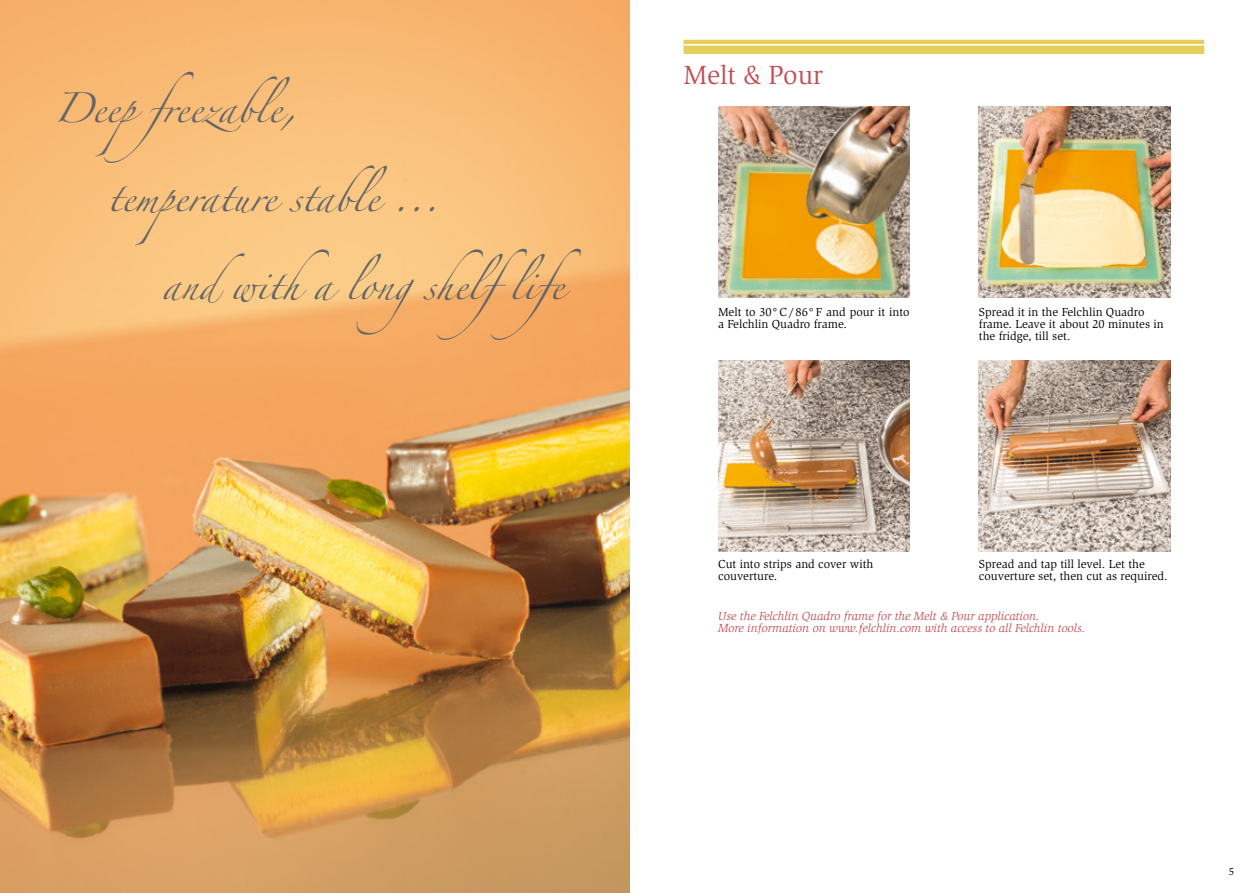
<style>
.page{position:relative;width:1259px;height:893px;background:#fff}
.page>*{position:absolute;margin:0;border:0;box-sizing:border-box;transform-origin:0 0}
.t1{font:27px "Zapfino";color:#646567}
.t2{font:27px "Slimbach";color:#c34f54}
.t3{font:12px/12px "Slimbach";color:#000}
.t4{font:italic 12px/12px "Slimbach";color:#c34f54}
.t5{font:10.5px "Slimbach";color:#000}
</style>
<div class="page">
<div style="left:683px;top:40px;width:521px;height:14px;background:#e6ce5c"></div>
<hr style="left:683px;top:44px;width:522px;height:1px;background:#fff">
<img style="left:0;top:0;width:629px;height:893px">
<img style="left:718px;top:107px;width:191px;height:191px">
<img style="left:979px;top:107px;width:191px;height:191px">
<img style="left:718px;top:360px;width:191px;height:191px">
<img style="left:979px;top:360px;width:191px;height:191px">
<h1 class="t1" style="left:54px;top:97px;width:243px">Deepfreezable,</h1>
<h1 class="t1" style="left:108px;top:186px;width:333px">temperature stable ...</h1>
<h1 class="t1" style="left:162px;top:274px;width:464px">andwitha longshelflife</h1>
<h1 class="t2" style="left:683px;top:59px;width:141px">Melt &amp; Pour</h1>
<p class="t3" style="left:718px;top:306px;width:193px">Melt to 30°C/86°F and pour it into a Felchlin Quadro frame.</p>
<p class="t3" style="left:979px;top:306px;width:186px">Spread it in the Felchlin Quadro frame. Leave it about 20 minutes in the fridge, till set.</p>
<p class="t3" style="left:718px;top:558px;width:157px">Cut into strips and cover with couverture.</p>
<p class="t3" style="left:979px;top:558px;width:190px">Spread and tap till level. Let the couverture set, then cut as required.</p>
<p class="t4" style="left:718px;top:610px;width:368px">Use the Felchlin Quadro frame for the Melt &amp; Pour application.<br>More information on www.felchlin.com with access to all Felchlin tools.</p>
<p class="t5" style="left:1228px;top:866px;width:7px">5</p>
</div>
